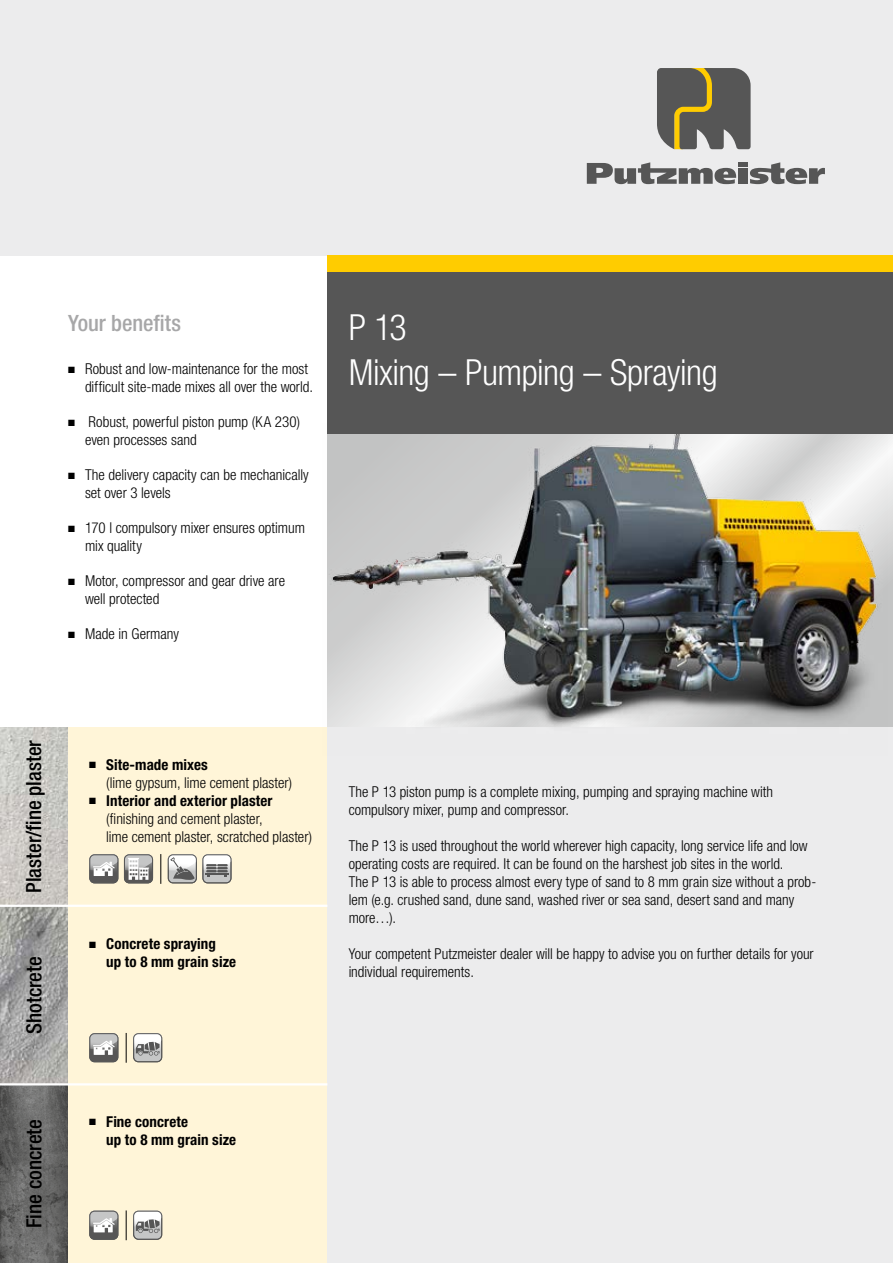
<style>
.page{position:relative;width:893px;height:1263px;background:#fff}
.page>*{position:absolute;margin:0;border:0;box-sizing:border-box;transform-origin:0 0}
.t1{font:300 condensed 36px/45px "Helvetica Neue LT Pro";letter-spacing:-.015em;color:#fff}
.t2{font:500 condensed 22.5px "Helvetica Neue LT Pro";letter-spacing:-.005em;color:#a7a7a8}
.t3{font:500 condensed 21px "Helvetica Neue LT Pro";letter-spacing:-.005em;color:#000}
.t4{font:300 condensed 15px/18px "Helvetica Neue LT Pro";color:#000}
.t5{font:700 condensed 15px/18px "Helvetica Neue LT Pro";letter-spacing:.005em;color:#000}
.s1{font-weight:700}
</style>
<div class="page">
<div style="left:68px;top:727px;width:259px;height:536px;background:#fff5d8"></div>
<div style="left:327px;top:727px;width:566px;height:536px;background:#ececed"></div>
<div style="left:0;top:0;width:893px;height:255px;background:#ececed"></div>
<svg style="left:657px;top:68px;width:94px;height:81px;background:#6e6a5a"></svg>
<div style="left:738px;top:168px;width:9px;height:16px;background:#565656"></div>
<svg style="left:750px;top:162px;width:75px;height:22px"></svg>
<svg style="left:587px;top:162px;width:149px;height:22px"></svg>
<div style="left:738px;top:162px;width:9px;height:5px;background:#565656"></div>
<div style="left:327px;top:255px;width:566px;height:17px;background:#fc0"></div>
<img style="left:327px;top:434px;width:560px;height:293px">
<svg style="left:89px;top:1211px;width:29px;height:29px"></svg>
<hr style="left:126px;top:1210px;width:1px;height:30px;background:#000">
<svg style="left:133px;top:1211px;width:29px;height:29px"></svg>
<svg style="left:89px;top:1033px;width:29px;height:29px"></svg>
<hr style="left:126px;top:1033px;width:1px;height:30px;background:#000">
<svg style="left:133px;top:1033px;width:29px;height:29px"></svg>
<svg style="left:89px;top:854px;width:29px;height:29px"></svg>
<svg style="left:124px;top:854px;width:29px;height:29px"></svg>
<hr style="left:160px;top:854px;width:1px;height:30px;background:#000">
<svg style="left:168px;top:854px;width:63px;height:29px;background:#b9b8b5"></svg>
<img style="left:0;top:727px;width:68px;height:536px">
<hr style="left:0;top:905px;width:327px;height:2px;background:#fff">
<hr style="left:0;top:1083px;width:327px;height:2px;background:#fff">
<div style="left:327px;top:272px;width:566px;height:162px;background:#565656"></div>
<h2 class="t2" style="left:68px;top:309px;width:114px">Your benefits</h2>
<h1 class="t1" style="left:349px;top:305px;width:370px">P 13<br>Mixing – Pumping – Spraying</h1>
<p class="t4" style="left:85px;top:360px;width:230px;text-indent:-17px">■ Robust and low-maintenance for the most difficult site-made mixes all over the world.</p>
<p class="t4" style="left:85px;top:413px;width:217px;text-indent:-17px">■ Robust, powerful piston pump (KA 230) even processes sand</p>
<p class="t4" style="left:85px;top:466px;width:225px;text-indent:-17px">■ The delivery capacity can be mechanically set over 3 levels</p>
<p class="t4" style="left:85px;top:519px;width:221px;text-indent:-17px">■ 170 l compulsory mixer ensures optimum mix quality</p>
<p class="t4" style="left:85px;top:572px;width:202px;text-indent:-17px">■ Motor, compressor and gear drive are well protected</p>
<p class="t4" style="left:68px;top:625px;width:113px">■ Made in Germany</p>
<h3 class="t3" style="left:21px;top:893px;width:154px;rotate:-90deg">Plaster/fine plaster</h3>
<h3 class="t3" style="left:22px;top:1034px;width:79px;rotate:-90deg">Shotcrete</h3>
<h3 class="t3" style="left:22px;top:1228px;width:110px;rotate:-90deg">Fine concrete</h3>
<p class="t4" style="left:106px;top:755px;width:187px;text-indent:-17px">■ <span class="s1">Site-made mixes<br></span>(lime gypsum, lime cement plaster)</p>
<p class="t4" style="left:106px;top:791px;width:207px;text-indent:-17px">■ <span class="s1">Interior and exterior plaster </span>(finishing and cement plaster,<br>lime cement plaster, scratched plaster)</p>
<p class="t5" style="left:106px;top:935px;width:131px;text-indent:-17px">■ Concrete spraying<br>up to 8 mm grain size</p>
<p class="t4" style="left:349px;top:783px;width:426px">The P 13 piston pump is a complete mixing, pumping and spraying machine with compulsory mixer, pump and compressor.</p>
<p class="t4" style="left:349px;top:837px;width:469px">The P 13 is used throughout the world wherever high capacity, long service life and low operating costs are required. It can be found on the harshest job sites in the world.<br>The P 13 is able to process almost every type of sand to 8 mm grain size without a prob&shy;lem (e.g. crushed sand, dune sand, washed river or sea sand, desert sand and many more…).</p>
<p class="t4" style="left:349px;top:945px;width:467px">Your competent Putzmeister dealer will be happy to advise you on further details for your individual requirements.</p>
<p class="t5" style="left:106px;top:1112px;width:131px;text-indent:-17px">■ Fine concrete<br>up to 8 mm grain size</p>
</div>
